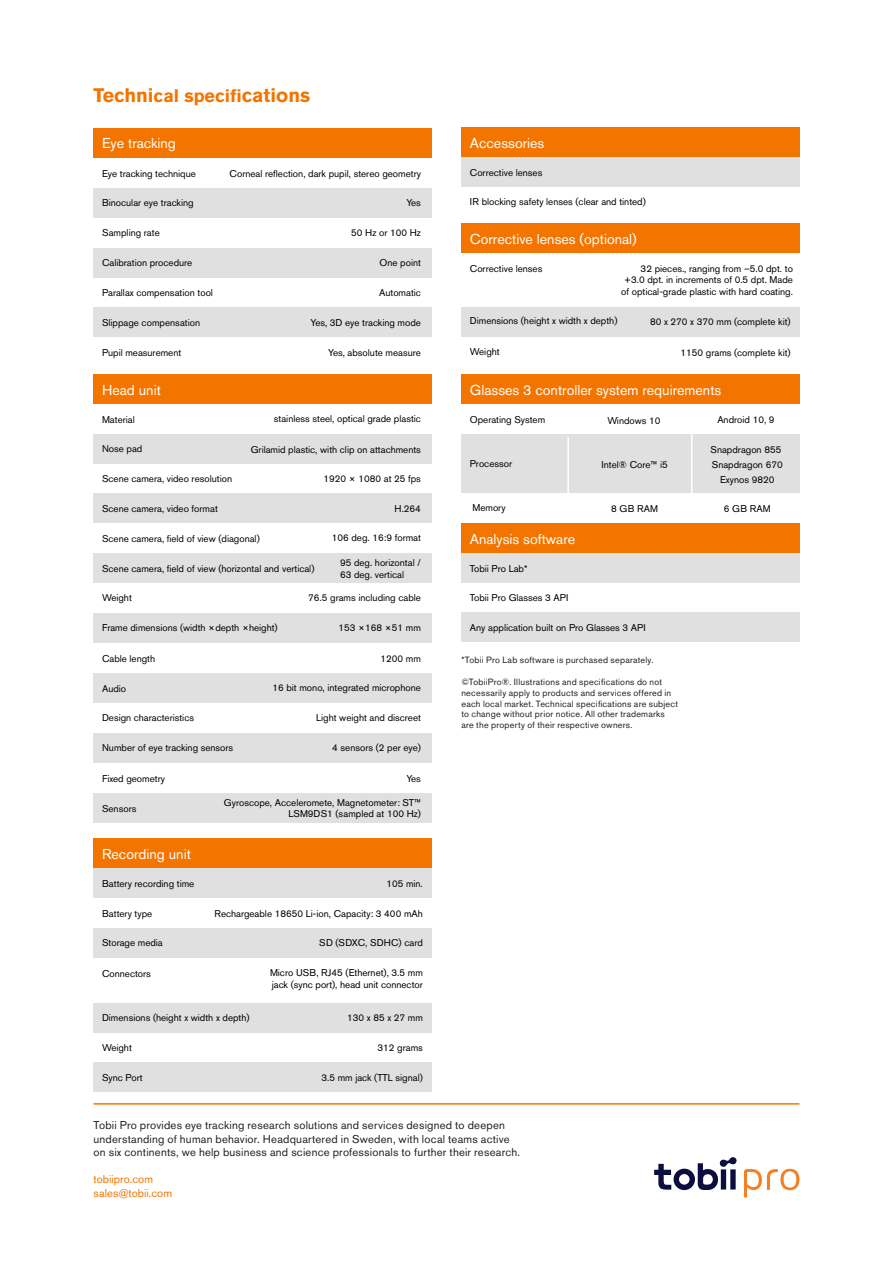
<style>
.page{position:relative;width:893px;height:1263px;background:#fff}
.page>*{position:absolute;margin:0;border:0;box-sizing:border-box;transform-origin:0 0}
.t1{font:700 19.5px "Akzidenz Grotesk BE";color:#f37500}
.t2{font:14.25px "Akzidenz Grotesk BE";color:#fff}
.t3{font:11.25px/13.5px "Akzidenz Grotesk BE";letter-spacing:.02em;color:#231f20}
.t4{font:11.25px "Akzidenz Grotesk BE";color:#f37500}
.t5{font:9.75px/11.7px "Akzidenz Grotesk BE";color:#000;text-align:right}
.t6{font:9px/10.8px "Akzidenz Grotesk BE";letter-spacing:.025em;color:#231f20}
.s1{font-size:18px}
</style>
<div class="page">
<div style="left:94px;top:128px;width:338px;height:30px;background:#f37500"></div>
<div style="left:94px;top:838px;width:338px;height:30px;background:#f37500"></div>
<div style="left:461px;top:223px;width:338px;height:30px;background:#f37500"></div>
<div style="left:461px;top:374px;width:338px;height:30px;background:#f37500"></div>
<div style="left:461px;top:523px;width:338px;height:30px;background:#f37500"></div>
<div style="left:94px;top:188px;width:338px;height:30px;background:#e0e0e0"></div>
<div style="left:461px;top:435px;width:338px;height:58px;background:#e0e0e0"></div>
<div style="left:94px;top:434px;width:338px;height:30px;background:#e0e0e0"></div>
<div style="left:94px;top:248px;width:338px;height:30px;background:#e0e0e0"></div>
<div style="left:461px;top:307px;width:338px;height:30px;background:#e0e0e0"></div>
<div style="left:94px;top:493px;width:338px;height:30px;background:#e0e0e0"></div>
<div style="left:94px;top:733px;width:338px;height:30px;background:#e0e0e0"></div>
<div style="left:94px;top:793px;width:338px;height:30px;background:#e0e0e0"></div>
<div style="left:94px;top:307px;width:338px;height:30px;background:#e0e0e0"></div>
<div style="left:94px;top:553px;width:338px;height:30px;background:#e0e0e0"></div>
<div style="left:94px;top:613px;width:338px;height:30px;background:#e0e0e0"></div>
<div style="left:94px;top:868px;width:338px;height:30px;background:#e0e0e0"></div>
<div style="left:94px;top:928px;width:338px;height:30px;background:#e0e0e0"></div>
<div style="left:94px;top:1003px;width:338px;height:30px;background:#e0e0e0"></div>
<div style="left:94px;top:1062px;width:338px;height:30px;background:#e0e0e0"></div>
<div style="left:94px;top:673px;width:338px;height:30px;background:#e0e0e0"></div>
<div style="left:94px;top:374px;width:338px;height:30px;background:#f37500"></div>
<div style="left:461px;top:553px;width:338px;height:30px;background:#e0e0e0"></div>
<div style="left:461px;top:613px;width:338px;height:29px;background:#e0e0e0"></div>
<svg style="left:654px;top:1157px;width:83px;height:33px"></svg>
<svg style="left:744px;top:1169px;width:55px;height:28px"></svg>
<hr style="left:94px;top:1103px;width:705px;height:1px;background:#f37500">
<hr style="left:567px;top:437px;width:2px;height:58px;background:#fff">
<hr style="left:691px;top:404px;width:1px;height:106px;background:#fff">
<div style="left:461px;top:127px;width:338px;height:30px;background:#f37500"></div>
<div style="left:461px;top:157px;width:338px;height:30px;background:#e0e0e0"></div>
<p class="t1" style="left:94px;top:83px;width:218px">Techni<span class="s1">cal specifi</span>cations</p>
<p class="t2" style="left:102px;top:135px;width:75px">Eye tracking</p>
<p class="t5" style="left:102px;top:168px;width:95px">Eye tracking technique</p>
<p class="t5" style="left:230px;top:167px;width:193px">Corneal reflection, dark pupil, stereo geometry</p>
<p class="t5" style="left:102px;top:197px;width:93px">Binocular eye tracking</p>
<p class="t5" style="left:406px;top:197px;width:16px">Yes</p>
<p class="t5" style="left:102px;top:227px;width:59px">Sampling rate</p>
<p class="t5" style="left:351px;top:227px;width:71px">50 Hz or 100 Hz</p>
<p class="t5" style="left:102px;top:257px;width:92px">Calibration procedure</p>
<p class="t5" style="left:380px;top:257px;width:43px">One point</p>
<p class="t5" style="left:102px;top:287px;width:112px">Parallax compensation tool</p>
<p class="t5" style="left:379px;top:287px;width:43px">Automatic</p>
<p class="t5" style="left:102px;top:317px;width:100px">Slippage compensation</p>
<p class="t5" style="left:310px;top:317px;width:112px">Yes, 3D eye tracking mode</p>
<p class="t5" style="left:102px;top:346px;width:81px">Pupil measurement</p>
<p class="t5" style="left:328px;top:346px;width:94px">Yes, absolute measure</p>
<p class="t2" style="left:102px;top:381px;width:60px">Head unit</p>
<p class="t5" style="left:102px;top:413px;width:34px">Material</p>
<p class="t5" style="left:274px;top:412px;width:149px">stainless steel, optical grade plastic</p>
<p class="t5" style="left:102px;top:442px;width:42px">Nose pad</p>
<p class="t5" style="left:251px;top:443px;width:172px">Grilamid plastic, with clip on attachments</p>
<p class="t5" style="left:102px;top:473px;width:132px">Scene camera, video resolution</p>
<p class="t5" style="left:323px;top:472px;width:99px">1920 × 1080 at 25 fps</p>
<p class="t5" style="left:102px;top:503px;width:117px">Scene camera, video format</p>
<p class="t5" style="left:395px;top:503px;width:28px">H.264</p>
<p class="t5" style="left:102px;top:532px;width:159px">Scene camera, field of view (diagonal)</p>
<p class="t5" style="left:102px;top:562px;width:214px">Scene camera, field of view (horizontal and vertical)</p>
<p class="t5" style="left:332px;top:532px;width:91px">106 deg. 16:9 format</p>
<p class="t5" style="left:340px;top:557px;width:82px">95 deg. horizontal /</p>
<p class="t5" style="left:340px;top:568px;width:66px">63 deg. vertical</p>
<p class="t5" style="left:102px;top:592px;width:31px">Weight</p>
<p class="t5" style="left:308px;top:592px;width:114px">76.5 grams including cable</p>
<p class="t5" style="left:102px;top:622px;width:177px">Frame dimensions (width ×depth ×height)</p>
<p class="t5" style="left:338px;top:621px;width:84px">153 ×168 ×51 mm</p>
<p class="t5" style="left:102px;top:652px;width:55px">Cable length</p>
<p class="t5" style="left:381px;top:652px;width:42px">1200 mm</p>
<p class="t5" style="left:102px;top:682px;width:26px">Audio</p>
<p class="t5" style="left:272px;top:682px;width:150px">16 bit mono, integrated microphone</p>
<p class="t5" style="left:102px;top:712px;width:94px">Design characteristics</p>
<p class="t5" style="left:316px;top:712px;width:106px">Light weight and discreet</p>
<p class="t5" style="left:102px;top:742px;width:133px">Number of eye tracking sensors</p>
<p class="t5" style="left:332px;top:742px;width:90px">4 sensors (2 per eye)</p>
<p class="t5" style="left:102px;top:772px;width:64px">Fixed geometry</p>
<p class="t5" style="left:406px;top:772px;width:16px">Yes</p>
<p class="t5" style="left:102px;top:802px;width:36px">Sensors</p>
<p class="t5" style="left:224px;top:796px;width:199px">Gyroscope, Acceleromete, Magnetometer: ST™<br>LSM9DS1 (sampled at 100 Hz)</p>
<p class="t2" style="left:102px;top:845px;width:90px">Recording unit</p>
<p class="t5" style="left:102px;top:878px;width:94px">Battery recording time</p>
<p class="t5" style="left:386px;top:878px;width:38px">105 min.</p>
<p class="t5" style="left:102px;top:907px;width:52px">Battery type</p>
<p class="t5" style="left:215px;top:908px;width:210px">Rechargeable 18650 Li-ion, Capacity: 3 400 mAh</p>
<p class="t5" style="left:102px;top:937px;width:62px">Storage media</p>
<p class="t5" style="left:319px;top:937px;width:105px">SD (SDXC, SDHC) card</p>
<p class="t5" style="left:102px;top:967px;width:50px">Connectors</p>
<p class="t5" style="left:270px;top:967px;width:154px;text-align:left">Micro USB, RJ45 (Ethernet), 3.5 mm jack (sync port), head unit connector</p>
<p class="t5" style="left:102px;top:1012px;width:149px">Dimensions (height x width x depth)</p>
<p class="t5" style="left:347px;top:1012px;width:77px">130 x 85 x 27 mm</p>
<p class="t5" style="left:102px;top:1042px;width:31px">Weight</p>
<p class="t5" style="left:378px;top:1042px;width:47px">312 grams</p>
<p class="t5" style="left:102px;top:1071px;width:42px">Sync Port</p>
<p class="t5" style="left:321px;top:1071px;width:103px">3.5 mm jack (TTL signal)</p>
<p class="t2" style="left:470px;top:134px;width:76px">Accessories</p>
<p class="t5" style="left:470px;top:167px;width:74px">Corrective lenses</p>
<p class="t5" style="left:470px;top:196px;width:178px">IR blocking safety lenses (clear and tinted)</p>
<p class="t2" style="left:470px;top:230px;width:168px">Corrective lenses (optional)</p>
<p class="t5" style="left:470px;top:263px;width:74px">Corrective lenses</p>
<p class="t5" style="left:621px;top:262px;width:173px">32 pieces., ranging from –5.0 dpt. to +3.0 dpt. in increments of 0.5 dpt. Made of optical-grade plastic with hard coating.</p>
<p class="t5" style="left:470px;top:315px;width:149px">Dimensions (height x width x depth)</p>
<p class="t5" style="left:470px;top:346px;width:31px">Weight</p>
<p class="t5" style="left:650px;top:316px;width:142px">80 x 270 x 370 mm (complete kit)</p>
<p class="t5" style="left:680px;top:346px;width:112px">1150 grams (complete kit)</p>
<p class="t2" style="left:470px;top:381px;width:253px">Glasses 3 controller system requirements</p>
<p class="t5" style="left:470px;top:414px;width:77px">Operating System</p>
<p class="t5" style="left:607px;top:415px;width:55px">Windows 10</p>
<p class="t5" style="left:470px;top:457px;width:44px">Processor</p>
<p class="t5" style="left:602px;top:459px;width:68px">Intel® Core™ i5</p>
<p class="t5" style="left:472px;top:502px;width:35px">Memory</p>
<p class="t5" style="left:611px;top:503px;width:48px">8 GB RAM</p>
<p class="t2" style="left:470px;top:530px;width:107px">Analysis software</p>
<p class="t5" style="left:470px;top:562px;width:59px">Tobii Pro Lab*</p>
<p class="t5" style="left:470px;top:592px;width:100px">Tobii Pro Glasses 3 API</p>
<p class="t5" style="left:470px;top:622px;width:177px">Any application built on Pro Glasses 3 API</p>
<p class="t6" style="left:461px;top:655px;width:194px">*Tobii Pro Lab software is purchased separately.</p>
<p class="t6" style="left:461px;top:676px;width:218px">©TobiiPro®. Illustrations and specifications do not necessarily apply to products and services offered in each local market. Technical specifications are subject to change without prior notice. All other trademarks are the property of their respective owners.</p>
<p class="t5" style="left:717px;top:414px;width:59px">Android 10, 9</p>
<p class="t5" style="left:710px;top:444px;width:72px">Snapdragon 855</p>
<p class="t5" style="left:712px;top:459px;width:72px">Snapdragon 670</p>
<p class="t5" style="left:720px;top:474px;width:56px">Exynos 9820</p>
<p class="t5" style="left:724px;top:503px;width:48px">6 GB RAM</p>
<p class="t3" style="left:94px;top:1118px;width:428px">Tobii Pro provides eye tracking research solutions and services designed to deepen understanding of human behavior. Headquartered in Sweden, with local teams active on six continents, we help business and science professionals to further their research.</p>
<p class="t4" style="left:94px;top:1173px;width:61px">tobiipro.com</p>
<p class="t4" style="left:94px;top:1186px;width:80px">sales@tobii.com</p>
</div>
